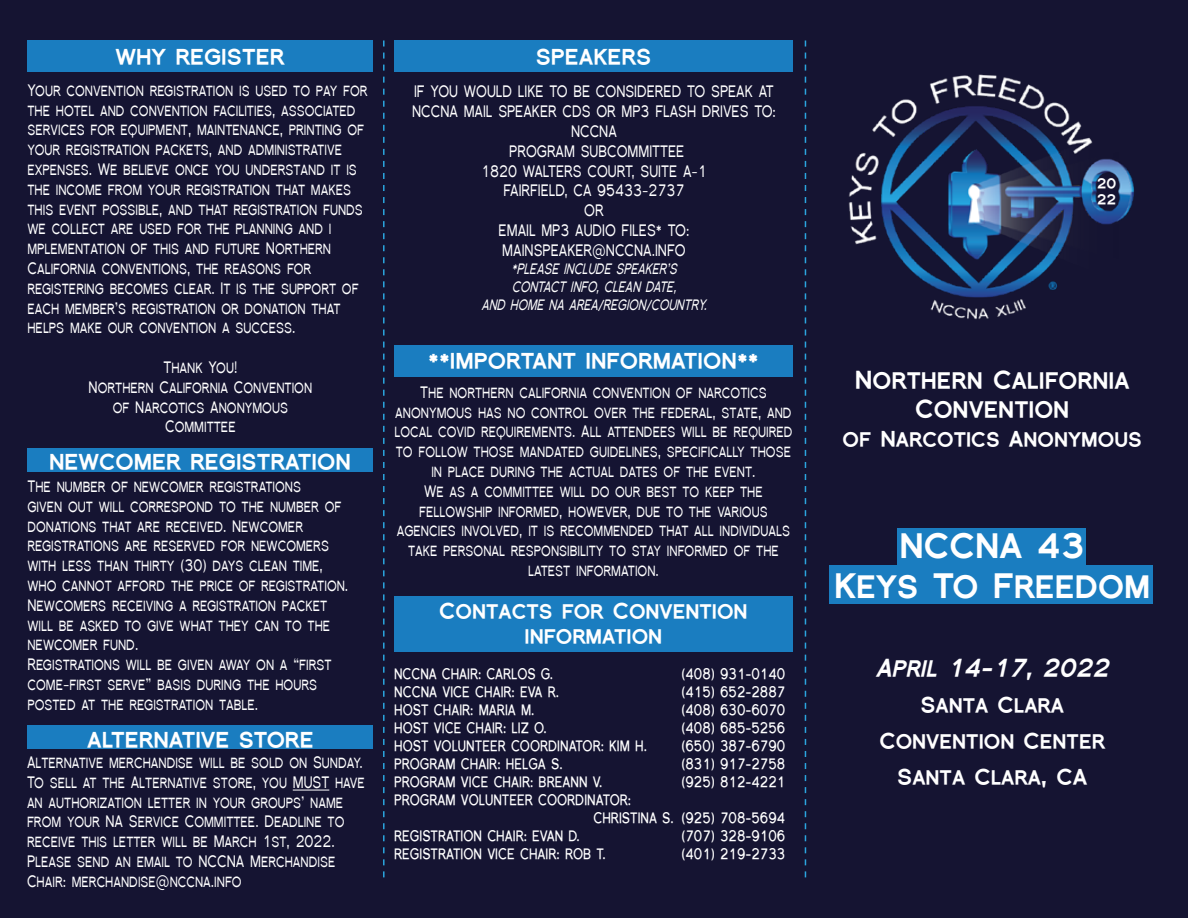
<style>
.page{position:relative;width:1188px;height:918px;background:#151432}
.page>*{position:absolute;margin:0;border:0;box-sizing:border-box;transform-origin:0 0}
.t1{font:33px/39.6px "Florencesans SC Black";color:#fff;text-align:center}
.t2{font:24px/28.8px "Florencesans SC Black";color:#fff;text-align:center}
.t3{font:italic 24px "Florencesans SC Black";color:#fff}
.t4{font:21px/36px "Florencesans SC Black";color:#fff;text-align:center}
.t5{font:16.5px/19.8px "Florencesans SC Cond";color:#fff;text-align:center}
.t6{font:700 15px/18px "Florencesans SC Cond";color:#fff;text-align:justify}
.t7{font:italic 15px/18px "Florencesans SC Cond";color:#fff;text-align:center}
.t8{font:13.5px/16.2px "Florencesans SC Black";color:#fff}
</style>
<div class="page">
<svg style="left:805px;top:40px;width:1px;height:838px"></svg>
<svg style="left:383px;top:40px;width:2px;height:838px"></svg>
<div style="left:897px;top:528px;width:189px;height:43px;background:#1a7dc0"></div>
<div style="left:829px;top:565px;width:324px;height:38px;background:#1a7dc0"></div>
<div style="left:394px;top:596px;width:399px;height:56px;background:#1a7dc0"></div>
<div style="left:394px;top:345px;width:399px;height:31px;background:#1a7dc0"></div>
<img style="left:848px;top:74px;width:286px;height:246px">
<div style="left:394px;top:40px;width:399px;height:32px;background:#1a7dc0"></div>
<div style="left:27px;top:40px;width:346px;height:32px;background:#1a7dc0"></div>
<div style="left:27px;top:448px;width:346px;height:23px;background:#1a7dc0"></div>
<div style="left:27px;top:726px;width:346px;height:23px;background:#1a7dc0"></div>
<hr style="left:293px;top:790px;width:36px;height:1px;background:#fff">
<p class="t4" style="left:115px;top:39px;width:170px">WHY REGISTER</p>
<p class="t4" style="left:536px;top:39px;width:117px">SPEAKERS</p>
<p class="t5" style="left:27px;top:80px;width:342px;text-align:left">Your convention registration is used to pay for the hotel and convention facilities, associated services for equipment, maintenance, printing of your registration packets, and administrative expenses. We believe once you understand it is the income from your registration that makes this event possible, and that registration funds we collect are used for the planning and i mplementation of this and future Northern California conventions, the reasons for registering becomes clear. It is the support of each member’s registration or donation that helps make our convention a success.</p>
<p class="t5" style="left:89px;top:358px;width:225px">Thank You!<br>Northern California Convention of Narcotics Anonymous<br>Committee</p>
<p class="t4" style="left:49px;top:444px;width:303px">NEWCOMER REGISTRATION</p>
<p class="t5" style="left:27px;top:476px;width:322px;text-align:left">The number of newcomer registrations<br>given out will correspond to the number of donations that are received. Newcomer registrations are reserved for newcomers with less than thirty (30) days clean time, who cannot afford the price of registration.<br>Newcomers receiving a registration packet will be asked to give what they can to the newcomer fund.<br>Registrations will be given away on a “first come-first serve” basis during the hours posted at the registration table.</p>
<p class="t4" style="left:87px;top:721px;width:228px">ALTERNATIVE STORE</p>
<p class="t5" style="left:27px;top:753px;width:339px;text-align:left">Alternative merchandise will be sold on Sunday.<br>To sell at the Alternative store, you MUST have an authorization letter in your groups’ name from your NA Service Committee. Deadline to receive this letter will be March 1st, 2022.<br>Please send an email to NCCNA Merchandise Chair: merchandise@nccna.info</p>
<p class="t5" style="left:412px;top:82px;width:365px">IF YOU WOULD LIKE TO BE CONSIDERED TO SPEAK AT<br>NCCNA MAIL SPEAKER CDS OR MP3 FLASH DRIVES TO:<br>NCCNA<br>PROGRAM SUBCOMMITTEE<br>1820 WALTERS COURT, SUITE A-1<br>FAIRFIELD, CA 95433-2737<br>OR<br>EMAIL MP3 AUDIO FILES* TO:<br>MAINSPEAKER@NCCNA.INFO</p>
<p class="t7" style="left:481px;top:260px;width:227px">*PLEASE INCLUDE SPEAKER’S<br>CONTACT INFO, CLEAN DATE,<br>AND HOME NA AREA/REGION/COUNTRY.</p>
<p class="t4" style="left:428px;top:343px;width:332px">**IMPORTANT INFORMATION**</p>
<p class="t5" style="left:394px;top:382px;width:400px">The northern california convention of narcotics anonymous has no control over the federal, state, and local covid requirements. All attendees will be required to follow those mandated guidelines, specifically those in place during the actual dates of the event.<br>We as a committee will do our best to keep the fellowship informed, however, due to the various agencies involved, it is recommended that all individuals take personal responsibility to stay informed of the latest information.</p>
<p class="t4" style="left:439px;top:598px;width:310px;line-height:25.2px">Contacts for Convention information</p>
<p class="t6" style="left:394px;top:664px;width:160px">NCCNA CHAIR: CARLOS G.</p>
<p class="t6" style="left:394px;top:682px;width:166px">NCCNA VICE CHAIR: EVA R.</p>
<p class="t6" style="left:394px;top:700px;width:142px">HOST CHAIR: MARIA M.</p>
<p class="t6" style="left:394px;top:718px;width:154px">HOST VICE CHAIR: LIZ O.</p>
<p class="t6" style="left:394px;top:736px;width:254px">HOST VOLUNTEER COORDINATOR: KIM H.</p>
<p class="t6" style="left:394px;top:754px;width:170px">PROGRAM CHAIR: HELGA S.</p>
<p class="t6" style="left:394px;top:772px;width:210px">PROGRAM VICE CHAIR: BREANN V.</p>
<p class="t6" style="left:394px;top:790px;width:238px">PROGRAM VOLUNTEER COORDINATOR:</p>
<p class="t6" style="left:593px;top:808px;width:82px">CHRISTINA S.</p>
<p class="t6" style="left:394px;top:826px;width:187px">REGISTRATION CHAIR: EVAN D.</p>
<p class="t6" style="left:394px;top:844px;width:213px">REGISTRATION VICE CHAIR: ROB T.</p>
<p class="t6" style="left:681px;top:664px;width:105px">(408) 931-0140 (415) 652-2887 (408) 630-6070 (408) 685-5256 (650) 387-6790 (831) 917-2758 (925) 812-4221</p>
<p class="t6" style="left:681px;top:808px;width:105px">(925) 708-5694 (707) 328-9106 (401) 219-2733</p>
<p class="t8" style="left:1097px;top:175px;width:21px">20<br>22</p>
<h2 class="t2" style="left:855px;top:366px;width:276px">Northern California<br>Convention</h2>
<p class="t4" style="left:843px;top:421px;width:301px">of Narcotics Anonymous</p>
<h1 class="t1" style="left:834px;top:526px;width:318px">NCCNA 43<br>Keys To Freedom</h1>
<h2 class="t3" style="left:876px;top:654px;width:234px">April 14-17, 2022</h2>
<p class="t4" style="left:879px;top:687px;width:227px">Santa Clara<br>Convention Center<br>Santa Clara, CA</p>
</div>
